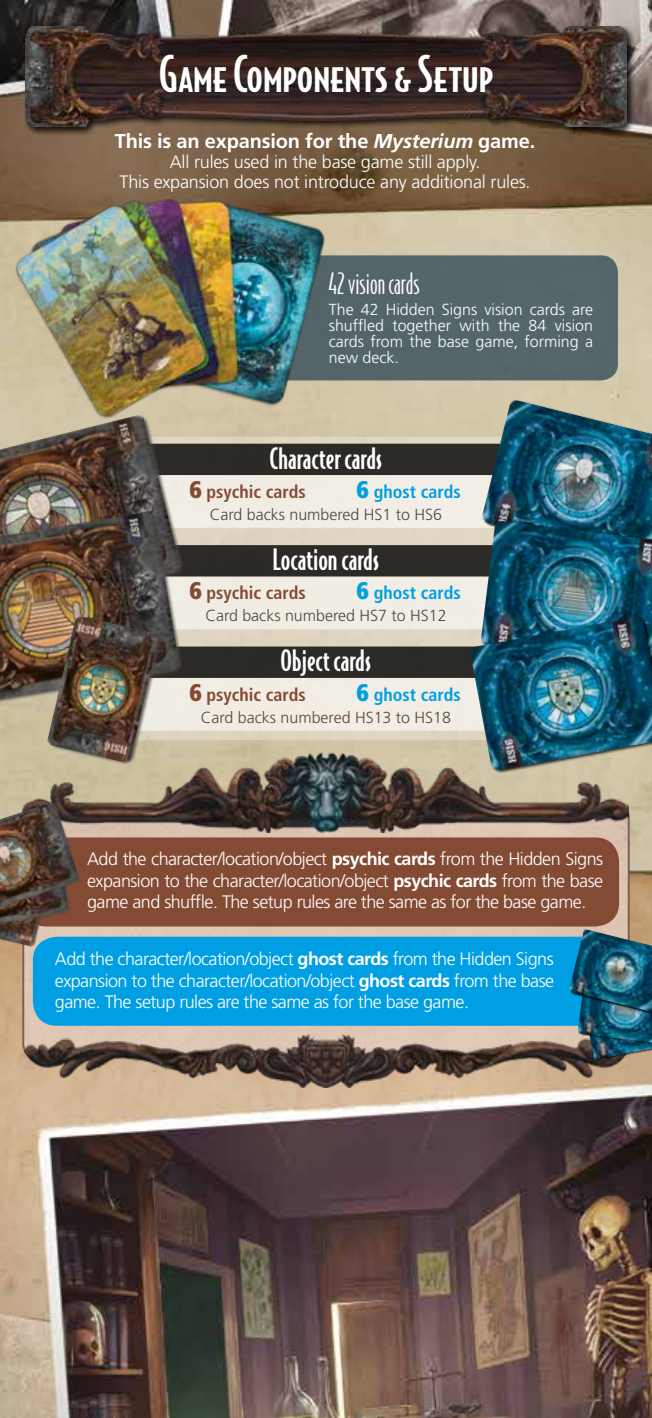
<style>
.page{position:relative;width:652px;height:1418px;background:#fff}
.page>*{position:absolute;margin:0;border:0;box-sizing:border-box;transform-origin:0 0}
.t1{font:48px "Bodega Sans Medium Smallcaps";color:#fff}
.t2{font:28px "Bodega Sans Medium Oldstyle";color:#fff}
.t3{font:28px "Bodega Sans";color:#fff}
.t4{font:700 20px "Frutiger";letter-spacing:-.01em;color:#fff}
.t5{font:300 18px/21.6px "Frutiger";letter-spacing:-.03em;color:#fff;text-align:justify}
.t6{font:300 18px/20px "Frutiger";letter-spacing:-.01em;color:#fff;text-align:center}
.t7{font:700 condensed 18px "Frutiger";color:#844b34}
.t8{font:700 condensed 18px "Frutiger";color:#009fe3}
.t9{font:300 16px/16px "Frutiger";color:#fff;text-align:justify}
.t10{font:300 16px "Frutiger";color:#504743}
.t11{font:300 16px "Frutiger";color:#5b4737}
.s1{font-style:italic}
.s2{font-weight:900;font-size:24px}
.s3{font-weight:700}
</style>
<div class="page">
<img style="left:0;top:0;width:652px;height:1417px">
<div style="left:118px;top:255px;width:500px;height:125px;background:#55666b;border-radius:17px"></div>
<div style="left:108px;top:437px;width:436px;height:303px;background:#ded6c1;border-radius:24px"></div>
<img style="left:25px;top:832px;width:602px;height:202px">
<div style="left:23px;top:24px;width:614px;height:113px;background:#000;opacity:.84"></div>
<img style="left:25px;top:26px;width:602px;height:101px">
<div style="left:23px;top:837px;width:596px;height:89px;background:#844b34;border-radius:24px"></div>
<img style="left:23px;top:1034px;width:606px;height:53px">
<div style="left:78px;top:475px;width:496px;height:53px;background:#f2eee5;border-radius:24px"></div>
<div style="left:138px;top:443px;width:376px;height:32px;background:#2c2a26;border-radius:12px"></div>
<div style="left:78px;top:576px;width:496px;height:53px;background:#f1ede5;border-radius:24px"></div>
<div style="left:138px;top:545px;width:376px;height:31px;background:#2c2a26;border-radius:12px"></div>
<div style="left:78px;top:678px;width:496px;height:52px;background:#f1eee5;border-radius:24px"></div>
<div style="left:138px;top:646px;width:376px;height:32px;background:#2c2a26;border-radius:12px"></div>
<img style="left:4px;top:186px;width:331px;height:238px">
<img style="left:481px;top:399px;width:171px;height:121px">
<img style="left:0;top:414px;width:181px;height:96px">
<div style="left:0;top:510px;width:183px;height:201px;background:#504743;opacity:.8"></div>
<img style="left:0;top:510px;width:180px;height:189px">
<img style="left:22px;top:750px;width:607px;height:82px">
<div style="left:48px;top:615px;width:114px;height:150px;background:#504743;opacity:.8"></div>
<img style="left:47px;top:615px;width:112px;height:148px">
<img style="left:480px;top:520px;width:172px;height:95px">
<img style="left:469px;top:615px;width:183px;height:156px">
<div style="left:33px;top:936px;width:595px;height:89px;background:#009fe3;border-radius:24px"></div>
<img style="left:586px;top:1045px;width:66px;height:14px">
<div style="left:578px;top:976px;width:74px;height:69px;background:#000;opacity:.8"></div>
<img style="left:578px;top:1015px;width:74px;height:27px">
<div style="left:570px;top:928px;width:82px;height:87px;background:#000;opacity:.8"></div>
<img style="left:569px;top:929px;width:83px;height:83px">
<img style="left:0;top:935px;width:49px;height:11px">
<div style="left:0;top:829px;width:73px;height:106px;background:#504743;opacity:.5"></div>
<img style="left:0;top:919px;width:69px;height:3px">
<div style="left:0;top:803px;width:81px;height:116px;background:#504743;opacity:.5"></div>
<img style="left:0;top:801px;width:80px;height:105px">
<h1 class="t1" style="left:159px;top:46px;width:336px">Game Components &amp; Setup</h1>
<p class="t4" style="left:115px;top:129px;width:422px">This is an expansion for the <span class="s1">Mysterium</span> game.</p>
<p class="t6" style="left:120px;top:152px;width:413px">All rules used in the base game still apply.<br>This expansion does not introduce any additional rules.</p>
<h2 class="t3" style="left:329px;top:266px;width:93px">42 vision cards</h2>
<p class="t9" style="left:329px;top:302px;width:266px">The 42 Hidden Signs vision cards are shuffled together with the 84 vision cards from the base game, forming a new deck.</p>
<h2 class="t2" style="left:269px;top:441px;width:115px">Character cards</h2>
<p class="t10" style="left:210px;top:505px;width:234px">Card backs numbered HS1 to HS6</p>
<p class="t7" style="left:189px;top:481px;width:118px"><span class="s2">6</span> psychic cards</p>
<p class="t8" style="left:357px;top:481px;width:106px"><span class="s2">6</span> ghost cards</p>
<h2 class="t2" style="left:272px;top:542px;width:108px">Location cards</h2>
<p class="t10" style="left:205px;top:607px;width:243px">Card backs numbered HS7 to HS12</p>
<p class="t7" style="left:189px;top:582px;width:118px"><span class="s2">6</span> psychic cards</p>
<p class="t8" style="left:357px;top:582px;width:106px"><span class="s2">6</span> ghost cards</p>
<h2 class="t2" style="left:280px;top:644px;width:93px">Object cards</h2>
<p class="t11" style="left:201px;top:708px;width:252px">Card backs numbered HS13 to HS18</p>
<p class="t7" style="left:189px;top:683px;width:118px"><span class="s2">6</span> psychic cards</p>
<p class="t8" style="left:357px;top:683px;width:106px"><span class="s2">6</span> ghost cards</p>
<p class="t5" style="left:87px;top:848px;width:518px">Add the character/location/object <span class="s3">psychic cards</span> from the Hidden Signs expansion to the character/location/object <span class="s3">psychic cards</span> from the base game and shuffle. The setup rules are the same as for the base game.</p>
<p class="t5" style="left:55px;top:948px;width:501px">Add the character/location/object <span class="s3">ghost cards</span> from the Hidden Signs expansion to the character/location/object <span class="s3">ghost cards</span> from the base game. The setup rules are the same as for the base game.</p>
</div>
